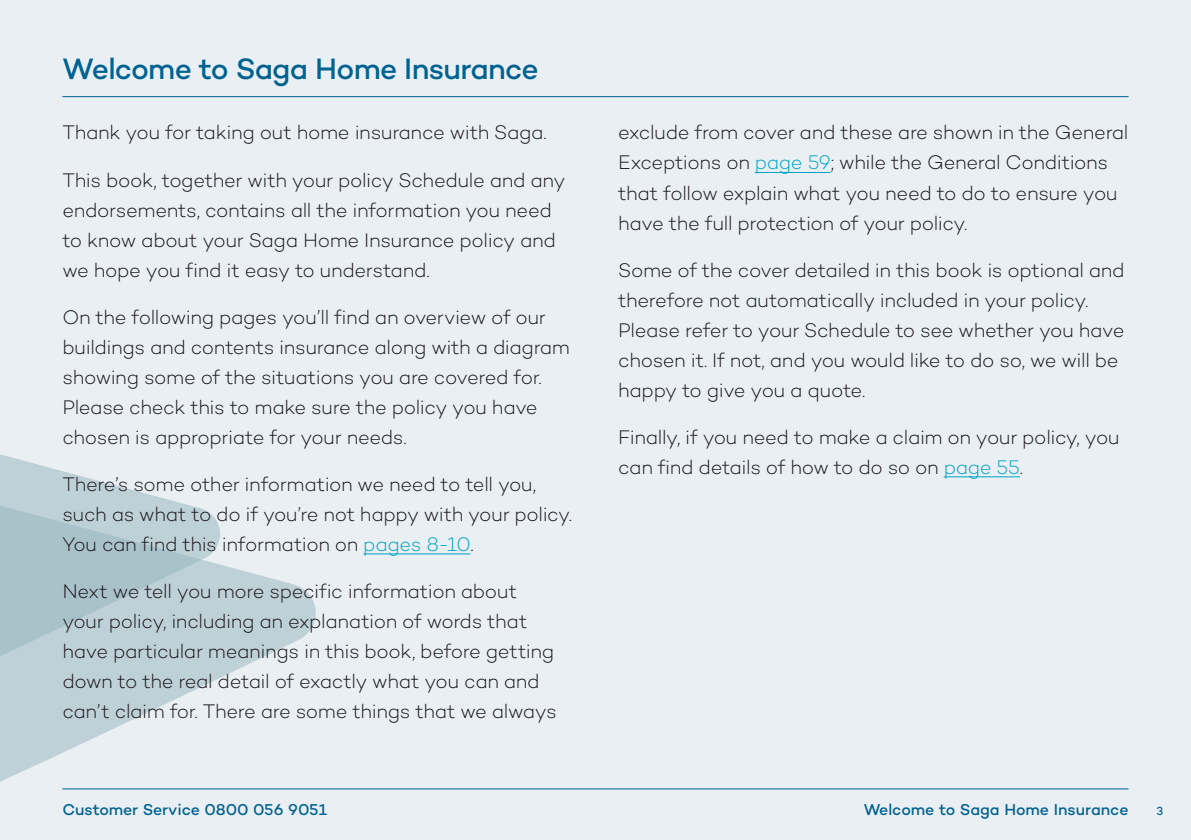
<style>
.page{position:relative;width:1191px;height:840px;background:#fff}
.page>*{position:absolute;margin:0;border:0;box-sizing:border-box;transform-origin:0 0}
.t1{font:500 30px "Campton";letter-spacing:-.03em;color:#006290}
.t2{font:300 20px/30px "Campton";letter-spacing:-.02em;color:#1a171c}
.t3{font:500 16px "Campton";letter-spacing:-.005em;color:#006290}
.t4{font:500 12px "Campton";color:#006290}
.s1{color:#00a4c2}
</style>
<div class="page">
<div style="left:0;top:0;width:1191px;height:839px;background:#e9eff3"></div>
<hr style="left:62px;top:788px;width:1066px;height:1px;background:#006290">
<svg style="left:0;top:454px;width:188px;height:51px"></svg>
<svg style="left:0;top:505px;width:316px;height:276px;fill:#bed1d7"></svg>
<hr style="left:363px;top:553px;width:107px;height:1px;background:#00a4c2">
<hr style="left:62px;top:96px;width:1066px;height:1px;background:#006290">
<hr style="left:755px;top:172px;width:75px;height:1px;background:#00a4c2">
<hr style="left:943px;top:476px;width:77px;height:1px;background:#00a4c2">
<h1 class="t1" style="left:62px;top:50px;width:478px">Welcome to Saga Home Insurance</h1>
<p class="t2" style="left:62px;top:117px;width:486px">Thank you for taking out home insurance with Saga.</p>
<p class="t2" style="left:62px;top:164px;width:504px">This book, together with your policy Schedule and any endorsements, contains all the information you need to know about your Saga Home Insurance policy and we hope you find it easy to understand.</p>
<p class="t2" style="left:62px;top:301px;width:509px">On the following pages you’ll find an overview of our buildings and contents insurance along with a diagram showing some of the situations you are covered for.<br>Please check this to make sure the policy you have chosen is appropriate for your needs.</p>
<p class="t2" style="left:62px;top:468px;width:511px">There’s some other information we need to tell you, such as what to do if you’re not happy with your policy.<br>You can find this information on <span class="s1">pages 8-10</span>.</p>
<p class="t2" style="left:62px;top:575px;width:496px">Next we tell you more specific information about your policy, including an explanation of words that have particular meanings in this book, before getting down to the real detail of exactly what you can and can’t claim for. There are some things that we always</p>
<p class="t2" style="left:618px;top:117px;width:512px">exclude from cover and these are shown in the General Exceptions on <span class="s1">page 59</span>; while the General Conditions that follow explain what you need to do to ensure you have the full protection of your policy.</p>
<p class="t2" style="left:618px;top:254px;width:508px">Some of the cover detailed in this book is optional and therefore not automatically included in your policy.<br>Please refer to your Schedule to see whether you have chosen it. If not, and you would like to do so, we will be happy to give you a quote.</p>
<p class="t2" style="left:618px;top:421px;width:503px">Finally, if you need to make a claim on your policy, you can find details of how to do so on <span class="s1">page 55</span>.</p>
<p class="t3" style="left:62px;top:799px;width:266px">Customer Service 0800 056 9051</p>
<p class="t3" style="left:864px;top:799px;width:266px">Welcome to Saga Home Insurance</p>
<p class="t4" style="left:1156px;top:803px;width:8px">3</p>
</div>
